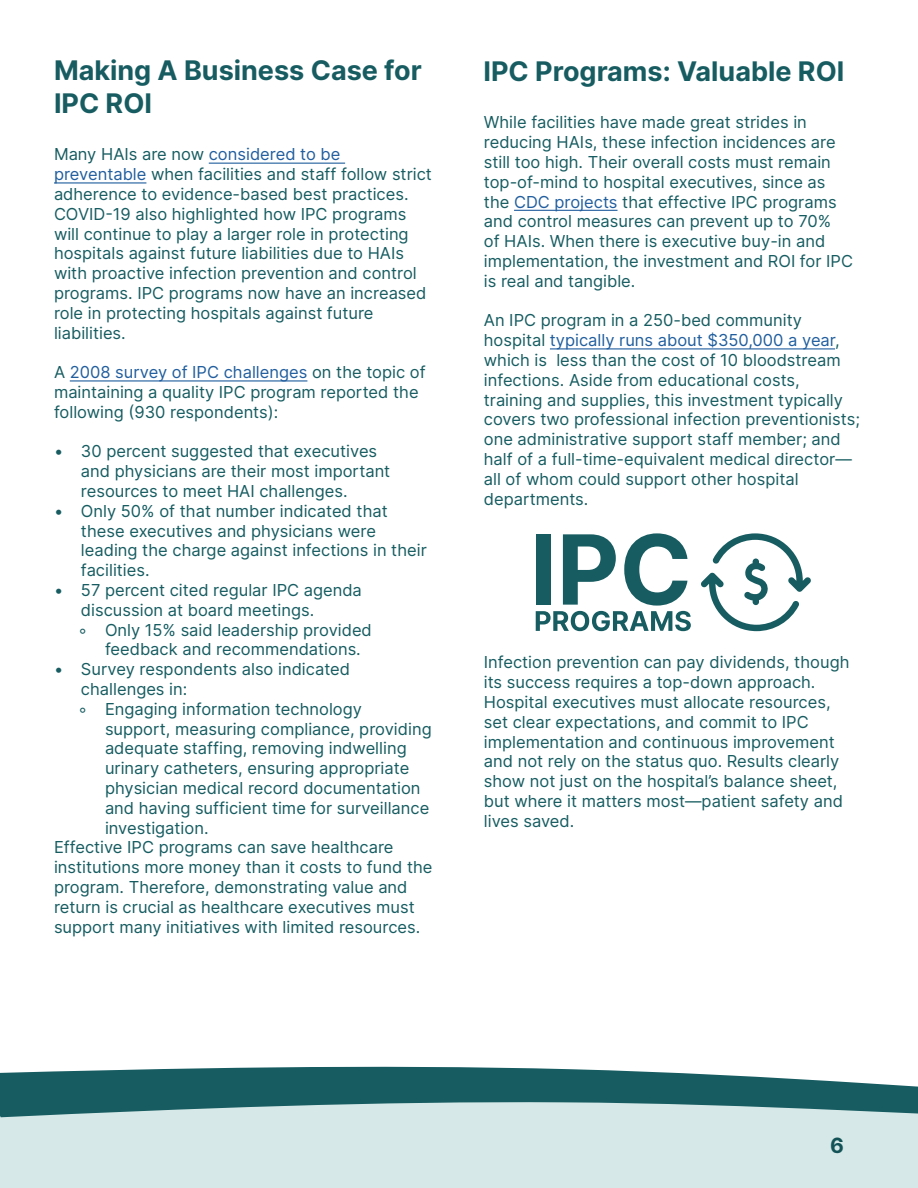
<style>
.page{position:relative;width:918px;height:1188px;background:#fff}
.page>*{position:absolute;margin:0;border:0;box-sizing:border-box;transform-origin:0 0}
.t1{font:700 27px/32.4px "Inter";color:#175c61}
.t2{font:700 21px "Inter";color:#175c61}
.t3{font:16.5px/19.8px "Inter";color:#165c61}
.s1{color:#215e9e}
</style>
<div class="page">
<div style="left:0;top:1130px;width:918px;height:58px;background:#d6e8e7"></div>
<hr style="left:0;top:1128px;width:918px;height:2px;background:#d6e8e7">
<svg style="left:0;top:1066px;width:918px;height:62px;background:#6b999c"></svg>
<hr style="left:209px;top:163px;width:136px;height:1px;background:#215e9e">
<hr style="left:54px;top:182px;width:92px;height:2px;background:#215e9e">
<hr style="left:70px;top:380px;width:237px;height:2px;background:#215e9e">
<hr style="left:514px;top:210px;width:104px;height:1px;background:#215e9e">
<hr style="left:550px;top:348px;width:285px;height:1px;background:#215e9e">
<svg style="left:701px;top:533px;width:110px;height:98px"></svg>
<svg style="left:536px;top:533px;width:155px;height:98px"></svg>
<h1 class="t1" style="left:54px;top:54px;width:369px">Making A Business Case for<br>IPC ROI</h1>
<h1 class="t1" style="left:484px;top:55px;width:362px">IPC Programs: Valuable ROI</h1>
<p class="t3" style="left:484px;top:112px;width:371px">While facilities have made great strides in reducing HAIs, these infection incidences are still too high. Their overall costs must remain top-of-mind to hospital executives, since as the <span class="s1">CDC projects</span> that effective IPC programs and control measures can prevent up to 70%<br>of HAIs. When there is executive buy-in and implementation, the investment and ROI for IPC is real and tangible.</p>
<p class="t3" style="left:484px;top:310px;width:378px">An IPC program in a 250-bed community hospital <span class="s1">typically runs about $350,000 a year</span>, which is less than the cost of 10 bloodstream infections. Aside from educational costs, training and supplies, this investment typically covers two professional infection preventionists; one administrative support staff member; and half of a full-time-equivalent medical director— all of whom could support other hospital departments.</p>
<p class="t3" style="left:54px;top:144px;width:379px">Many HAIs are now <span class="s1">considered to be preventable</span> when facilities and staff follow strict adherence to evidence-based best practices.<br>COVID-19 also highlighted how IPC programs will continue to play a larger role in protecting hospitals against future liabilities due to HAIs with proactive infection prevention and control programs. IPC programs now have an increased role in protecting hospitals against future liabilities.</p>
<p class="t3" style="left:54px;top:362px;width:373px">A <span class="s1">2008 survey of IPC challenges</span> on the topic of maintaining a quality IPC program reported the following (930 respondents):</p>
<p class="t3" style="left:81px;top:441px;width:311px;text-indent:-27px">• 30 percent suggested that executives and physicians are their most important resources to meet HAI challenges.</p>
<p class="t3" style="left:81px;top:501px;width:347px;text-indent:-27px">• Only 50% of that number indicated that these executives and physicians were leading the charge against infections in their facilities.</p>
<p class="t3" style="left:54px;top:580px;width:309px">• 57 percent cited regular IPC agenda</p>
<p class="t3" style="left:81px;top:600px;width:235px">discussion at board meetings.</p>
<p class="t3" style="left:78px;top:619px;width:295px">◦ Only 15% said leadership provided</p>
<p class="t3" style="left:105px;top:639px;width:257px">feedback and recommendations.</p>
<p class="t3" style="left:54px;top:659px;width:298px">• Survey respondents also indicated</p>
<p class="t3" style="left:81px;top:679px;width:108px">challenges in:</p>
<p class="t3" style="left:78px;top:699px;width:286px">◦ Engaging information technology</p>
<p class="t3" style="left:105px;top:718px;width:328px">support, measuring compliance, providing</p>
<p class="t3" style="left:105px;top:738px;width:303px">adequate staffing, removing indwelling</p>
<p class="t3" style="left:105px;top:758px;width:306px">urinary catheters, ensuring appropriate</p>
<p class="t3" style="left:105px;top:778px;width:317px">physician medical record documentation</p>
<p class="t3" style="left:105px;top:798px;width:326px">and having sufficient time for surveillance</p>
<p class="t3" style="left:105px;top:817px;width:105px">investigation.</p>
<p class="t3" style="left:54px;top:837px;width:341px">Effective IPC programs can save healthcare</p>
<p class="t3" style="left:54px;top:857px;width:380px">institutions more money than it costs to fund the</p>
<p class="t3" style="left:54px;top:877px;width:355px">program. Therefore, demonstrating value and</p>
<p class="t3" style="left:54px;top:897px;width:362px">return is crucial as healthcare executives must</p>
<p class="t3" style="left:54px;top:916px;width:368px">support many initiatives with limited resources.</p>
<p class="t3" style="left:484px;top:652px;width:367px">Infection prevention can pay dividends, though its success requires a top-down approach.<br>Hospital executives must allocate resources, set clear expectations, and commit to IPC implementation and continuous improvement and not rely on the status quo. Results clearly show not just on the hospital’s balance sheet, but where it matters most—patient safety and lives saved.</p>
<p class="t2" style="left:830px;top:1130px;width:15px">6</p>
</div>
